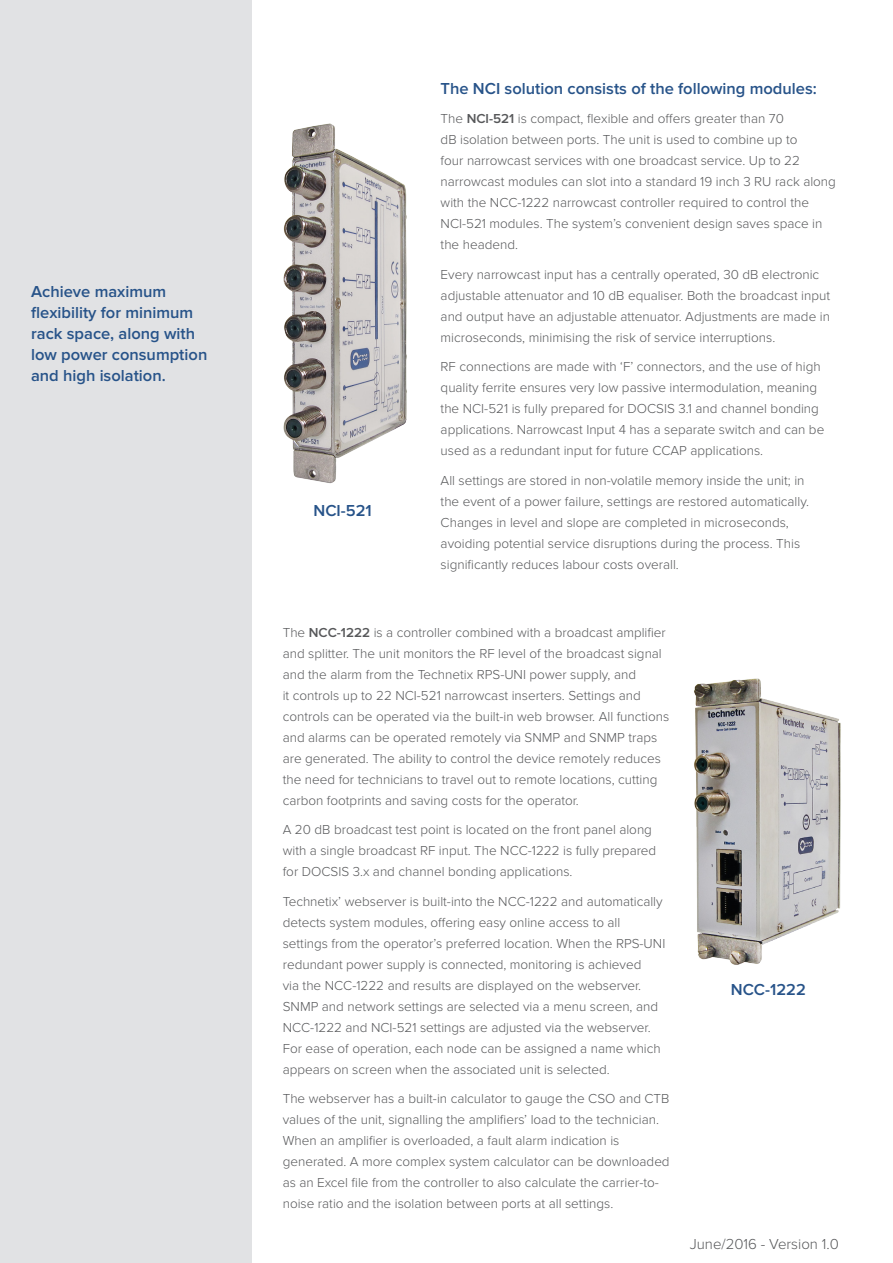
<style>
.page{position:relative;width:893px;height:1263px;background:#fff}
.page>*{position:absolute;margin:0;border:0;box-sizing:border-box;transform-origin:0 0}
.Contents_Copy_Bold{font:600 16.5px/21px "Proxima Nova";color:#275389}
.t1{font:300 15px "Proxima Nova";color:#57585a}
.Body_Copy{font:300 13.5px/21px "Proxima Nova";color:#57585a}
.s1{font-weight:600}
</style>
<div class="page">
<div style="left:0;top:0;width:252px;height:1263px;background:#e1e2e4"></div>
<img style="left:283px;top:123px;width:124px;height:361px">
<img style="left:694px;top:678px;width:147px;height:287px">
<p class="Contents_Copy_Bold" style="left:31px;top:281px;width:178px">Achieve maximum flexibility for minimum rack space, along with low power consumption and high isolation.</p>
<p class="Contents_Copy_Bold" style="left:313px;top:501px;width:60px">NCI-521</p>
<p class="Contents_Copy_Bold" style="left:441px;top:78px;width:378px">The NCI solution consists of the following modules:</p>
<p class="Body_Copy" style="left:441px;top:108px;width:397px">The <span class="s1">NCI-521</span> is compact, flexible and offers greater than 70<br>dB isolation between ports. The unit is used to combine up to<br>four narrowcast services with one broadcast service. Up to 22 narrowcast modules can slot into a standard 19 inch 3 RU rack along with the NCC-1222 narrowcast controller required to control the NCI-521 modules. The system’s convenient design saves space in the headend.</p>
<p class="Body_Copy" style="left:441px;top:264px;width:391px">Every narrowcast input has a centrally operated, 30 dB electronic adjustable attenuator and 10 dB equaliser. Both the broadcast input and output have an adjustable attenuator. Adjustments are made in microseconds, minimising the risk of service interruptions.</p>
<p class="Body_Copy" style="left:441px;top:356px;width:385px">RF connections are made with ‘F’ connectors, and the use of high quality ferrite ensures very low passive intermodulation, meaning the NCI-521 is fully prepared for DOCSIS 3.1 and channel bonding applications. Narrowcast Input 4 has a separate switch and can be used as a redundant input for future CCAP applications.</p>
<p class="Body_Copy" style="left:441px;top:470px;width:370px">All settings are stored in non-volatile memory inside the unit; in the event of a power failure, settings are restored automatically.<br>Changes in level and slope are completed in microseconds, avoiding potential service disruptions during the process. This significantly reduces labour costs overall.</p>
<p class="Body_Copy" style="left:283px;top:622px;width:388px">The <span class="s1">NCC-1222</span> is a controller combined with a broadcast amplifier and splitter. The unit monitors the RF level of the broadcast signal and the alarm from the Technetix RPS-UNI power supply, and<br>it controls up to 22 NCI-521 narrowcast inserters. Settings and controls can be operated via the built-in web browser. All functions and alarms can be operated remotely via SNMP and SNMP traps are generated. The ability to control the device remotely reduces the need for technicians to travel out to remote locations, cutting carbon footprints and saving costs for the operator.</p>
<p class="Body_Copy" style="left:283px;top:820px;width:375px">A 20 dB broadcast test point is located on the front panel along with a single broadcast RF input. The NCC-1222 is fully prepared for DOCSIS 3.x and channel bonding applications.</p>
<p class="Body_Copy" style="left:283px;top:891px;width:384px">Technetix’ webserver is built-into the NCC-1222 and automatically detects system modules, offering easy online access to all settings from the operator’s preferred location. When the RPS-UNI redundant power supply is connected, monitoring is achieved<br>via the NCC-1222 and results are displayed on the webserver.<br>SNMP and network settings are selected via a menu screen, and NCC-1222 and NCI-521 settings are adjusted via the webserver.<br>For ease of operation, each node can be assigned a name which appears on screen when the associated unit is selected.</p>
<p class="Body_Copy" style="left:283px;top:1089px;width:388px">The webserver has a built-in calculator to gauge the CSO and CTB values of the unit, signalling the amplifiers’ load to the technician.<br>When an amplifier is overloaded, a fault alarm indication is generated. A more complex system calculator can be downloaded as an Excel file from the controller to also calculate the carrier-to&shy;noise ratio and the isolation between ports at all settings.</p>
<p class="Contents_Copy_Bold" style="left:731px;top:980px;width:77px">NCC-1222</p>
<p class="t1" style="left:690px;top:1235px;width:151px">June/2016 - Version 1.0</p>
</div>
